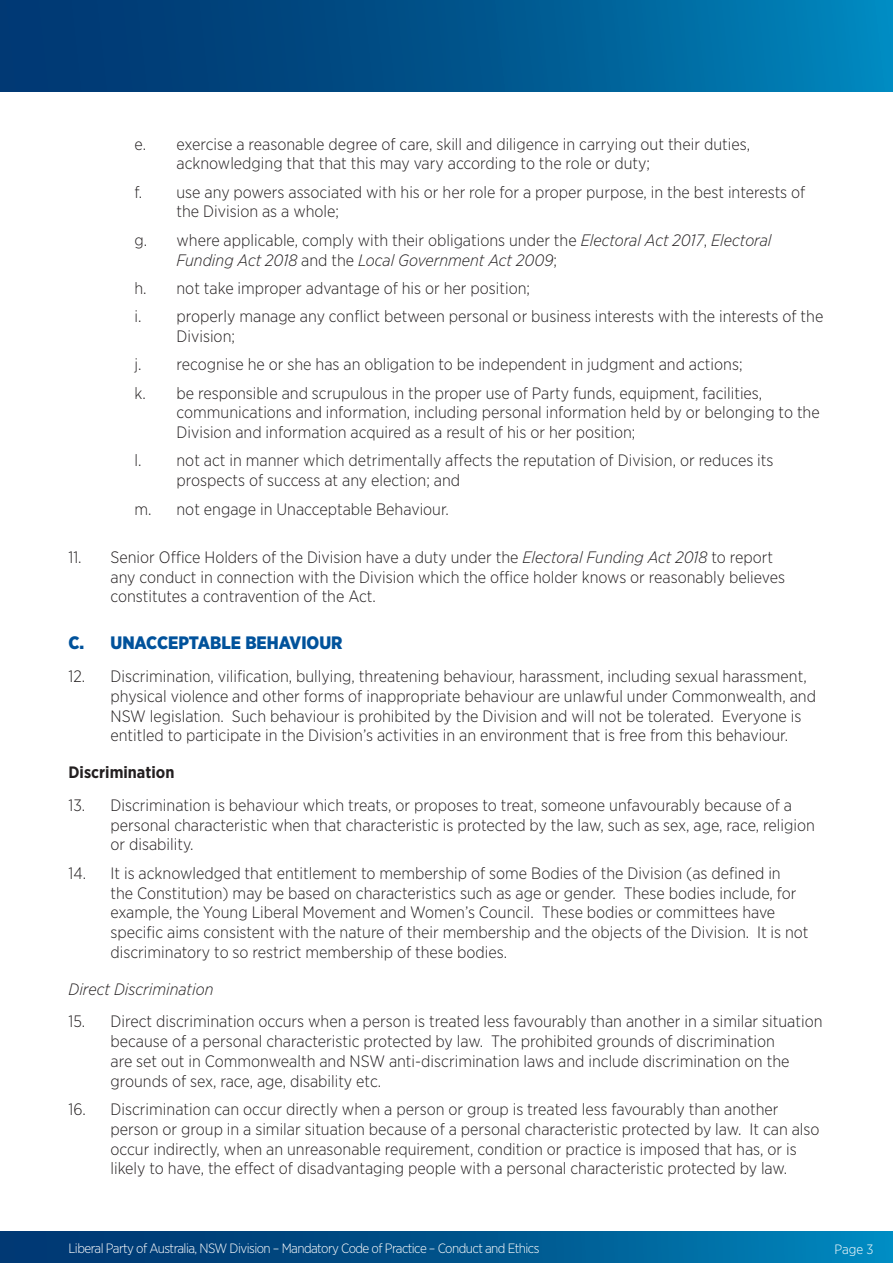
<style>
.page{position:relative;width:893px;height:1263px;background:#fff}
.page>*{position:absolute;margin:0;border:0;box-sizing:border-box;transform-origin:0 0}
.t1{font:900 18px "Gotham Narrow";color:#01529b}
.t2{font:300 16.5px/19.8px "Gotham Narrow";color:#231f20}
.t3{font:italic 300 16.5px/19.8px "Gotham Narrow";color:#231f20}
.t4{font:700 16.5px "Gotham Narrow";color:#231f20}
.t5{font:300 13.5px "Gotham Narrow";letter-spacing:-.04em;color:#fff}
.s1{font-style:normal}
.s2{font-style:italic}
</style>
<div class="page">
<div style="left:0;top:0;width:893px;height:91px;background:linear-gradient(to right,#002e68,#0082b7)"></div>
<div style="left:0;top:1232px;width:893px;height:31px;background:linear-gradient(to right,#002e68,#0082b8)"></div>
<p class="t2" style="left:177px;top:133px;width:575px;text-indent:-42px">e. exercise a reasonable degree of care, skill and diligence in carrying out their duties, acknowledging that that this may vary according to the role or duty;</p>
<p class="t2" style="left:177px;top:182px;width:630px;text-indent:-42px">f. use any powers associated with his or her role for a proper purpose, in the best interests of the Division as a whole;</p>
<p class="t3" style="left:177px;top:230px;width:596px;text-indent:-42px"><span class="s1">g. where applicable, comply with their obligations under the</span> Electoral Act 2017<span class="s1">,</span> Electoral<br>Funding Act 2018 <span class="s1">and the</span> Local Government Act 2009<span class="s1">;</span></p>
<p class="t2" style="left:135px;top:273px;width:690px;line-height:28.3px">h. not take improper advantage of his or her position;<br>i. properly manage any conflict between personal or business interests with the interests of the</p>
<p class="t2" style="left:135px;top:322px;width:629px;line-height:28.3px;text-indent:42px">Division;<br>j. recognise he or she has an obligation to be independent in judgment and actions;<br>k. be responsible and scrupulous in the proper use of Party funds, equipment, facilities,</p>
<p class="t2" style="left:177px;top:402px;width:645px">communications and information, including personal information held by or belonging to the<br>Division and information acquired as a result of his or her position;</p>
<p class="t2" style="left:177px;top:450px;width:598px;text-indent:-42px">l. not act in manner which detrimentally affects the reputation of Division, or reduces its prospects of success at any election; and</p>
<p class="t2" style="left:135px;top:498px;width:316px">m. not engage in Unacceptable Behaviour.</p>
<p class="t2" style="left:111px;top:547px;width:676px;text-indent:-42px">11. Senior Office Holders of the Division have a duty under the <span class="s2">Electoral Funding Act 2018</span> to report any conduct in connection with the Division which the office holder knows or reasonably believes constitutes a contravention of the Act.</p>
<p class="t1" style="left:69px;top:631px;width:276px">C. UNACCEPTABLE BEHAVIOUR</p>
<p class="t2" style="left:111px;top:666px;width:707px;text-indent:-42px">12. Discrimination, vilification, bullying, threatening behaviour, harassment, including sexual harassment, physical violence and other forms of inappropriate behaviour are unlawful under Commonwealth, and NSW legislation. Such behaviour is prohibited by the Division and will not be tolerated. Everyone is entitled to participate in the Division’s activities in an environment that is free from this behaviour.</p>
<p class="t4" style="left:69px;top:762px;width:107px">Discrimination</p>
<p class="t2" style="left:111px;top:795px;width:706px;text-indent:-42px">13. Discrimination is behaviour which treats, or proposes to treat, someone unfavourably because of a personal characteristic when that characteristic is protected by the law, such as sex, age, race, religion or disability.</p>
<p class="t2" style="left:111px;top:863px;width:700px;text-indent:-42px">14. It is acknowledged that entitlement to membership of some Bodies of the Division (as defined in<br>the Constitution) may be based on characteristics such as age or gender. These bodies include, for example, the Young Liberal Movement and Women’s Council. These bodies or committees have specific aims consistent with the nature of their membership and the objects of the Division. It is not discriminatory to so restrict membership of these bodies.</p>
<p class="t3" style="left:69px;top:979px;width:146px">Direct Discrimination</p>
<p class="t2" style="left:111px;top:1011px;width:713px;text-indent:-42px">15. Direct discrimination occurs when a person is treated less favourably than another in a similar situation because of a personal characteristic protected by law. The prohibited grounds of discrimination<br>are set out in Commonwealth and NSW anti-discrimination laws and include discrimination on the grounds of sex, race, age, disability etc.</p>
<p class="t2" style="left:111px;top:1099px;width:711px;text-indent:-42px">16. Discrimination can occur directly when a person or group is treated less favourably than another person or group in a similar situation because of a personal characteristic protected by law. It can also occur indirectly, when an unreasonable requirement, condition or practice is imposed that has, or is likely to have, the effect of disadvantaging people with a personal characteristic protected by law.</p>
<p class="t5" style="left:69px;top:1240px;width:472px">Liberal Party of Australia, NSW Division – Mandatory Code of Practice – Conduct and Ethics</p>
<p class="t5" style="left:835px;top:1241px;width:40px">Page 3</p>
</div>
